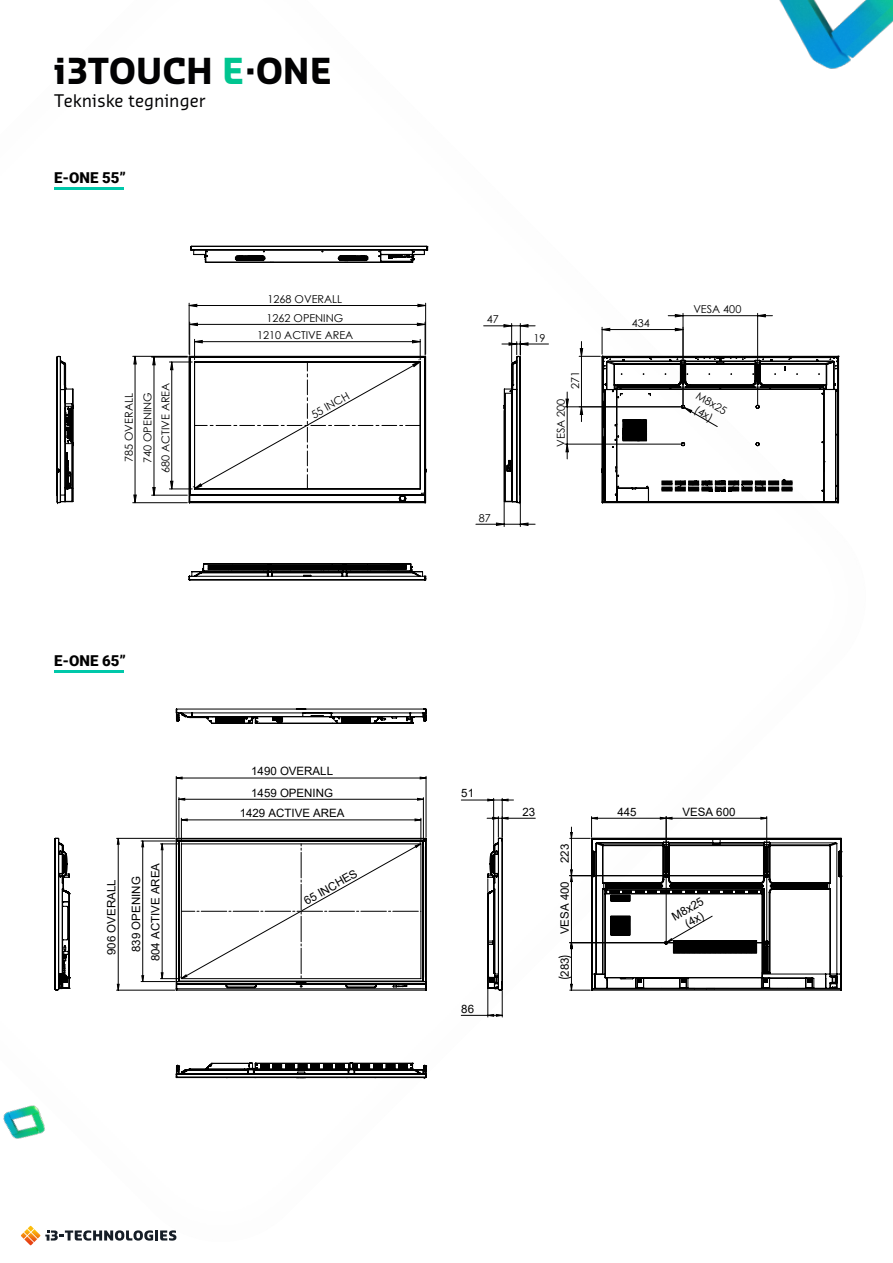
<style>
.page{position:relative;width:893px;height:1263px;background:#fff}
.page>*{position:absolute;margin:0;border:0;box-sizing:border-box;transform-origin:0 0}
.t1{font:700 34.95px "Sansa";color:#020203}
.t2{font:16.95px "Sansa";color:#020203}
.t3{font:900 15px "Roboto";color:#000}
.t4{font:11.55px/21.3px "Arial";color:#000}
.t5{font:10.95px/12.9px "Century Gothic";color:#000;text-align:center}
.s1{color:#00c590}
</style>
<div class="page">
<img style="left:779px;top:0;width:114px;height:69px">
<img style="left:3px;top:1105px;width:42px;height:34px">
<hr style="left:54px;top:188px;width:69px;height:2px;background:#00c8aa">
<hr style="left:54px;top:670px;width:69px;height:3px;background:#00c8aa">
<svg style="left:57px;top:246px;width:782px;height:334px"></svg>
<hr style="left:425px;top:303px;width:1px;height:51px;background:#000">
<hr style="left:189px;top:303px;width:1px;height:51px;background:#000">
<svg style="left:476px;top:525px;width:59px;height:1px"></svg>
<hr style="left:683px;top:313px;width:1px;height:91px;background:#000">
<hr style="left:757px;top:313px;width:1px;height:91px;background:#000">
<hr style="left:133px;top:356px;width:54px;height:1px;background:#000">
<hr style="left:133px;top:502px;width:54px;height:1px;background:#000">
<svg style="left:189px;top:304px;width:494px;height:221px"></svg>
<svg style="left:134px;top:356px;width:434px;height:147px"></svg>
<svg style="left:169px;top:314px;width:603px;height:176px"></svg>
<hr style="left:176px;top:776px;width:1px;height:61px;background:#000">
<hr style="left:426px;top:776px;width:1px;height:61px;background:#000">
<hr style="left:141px;top:841px;width:34px;height:1px;background:#000">
<hr style="left:141px;top:981px;width:34px;height:1px;background:#000">
<hr style="left:117px;top:838px;width:58px;height:1px;background:#000">
<hr style="left:117px;top:990px;width:58px;height:1px;background:#000">
<svg style="left:176px;top:777px;width:360px;height:239px"></svg>
<svg style="left:487px;top:799px;width:26px;height:2px"></svg>
<svg style="left:117px;top:838px;width:27px;height:152px"></svg>
<svg style="left:179px;top:798px;width:245px;height:2px"></svg>
<svg style="left:160px;top:818px;width:267px;height:173px"></svg>
<svg style="left:461px;top:816px;width:47px;height:201px"></svg>
<svg style="left:54px;top:838px;width:16px;height:152px"></svg>
<svg style="left:558px;top:816px;width:284px;height:175px"></svg>
<svg style="left:176px;top:1062px;width:251px;height:16px"></svg>
<svg style="left:176px;top:708px;width:251px;height:16px"></svg>
<h1 class="t1" style="left:54px;top:48px;width:280px">i3TOUCH <span class="s1">E</span>·ONE</h1>
<h2 class="t2" style="left:54px;top:90px;width:153px">Tekniske tegninger</h2>
<p class="t3" style="left:54px;top:168px;width:73px">E-ONE 55”</p>
<p class="t5" style="left:119px;top:463px;width:72px;line-height:18.9px;text-align:left;rotate:-90deg">785 OVERALL<br>740 OPENING</p>
<p class="t5" style="left:159px;top:473px;width:92px;rotate:-90deg">680 ACTIVE AREA</p>
<p class="t5" style="left:267px;top:293px;width:76px">1268 OVERALL</p>
<p class="t5" style="left:266px;top:311px;width:78px">1262 OPENING</p>
<p class="t5" style="left:257px;top:329px;width:98px">1210 ACTIVE AREA</p>
<p class="t5" style="left:309px;top:409px;width:43px;rotate:-29deg">55 INCH</p>
<p class="t3" style="left:54px;top:650px;width:73px">E-ONE 65”</p>
<p class="t4" style="left:99px;top:955px;width:80px;line-height:24.5px;rotate:-90deg">906 OVERALL<br>839 OPENING</p>
<p class="t4" style="left:145px;top:961px;width:100px;rotate:-90deg">804 ACTIVE AREA</p>
<p class="t4" style="left:251px;top:761px;width:83px">1490 OVERALL<br>1459 OPENING</p>
<p class="t4" style="left:240px;top:802px;width:106px">1429 ACTIVE AREA</p>
<p class="t4" style="left:300px;top:892px;width:61px;rotate:-29deg">65 INCHES</p>
<p class="t5" style="left:487px;top:313px;width:14px">47</p>
<p class="t5" style="left:479px;top:511px;width:14px">87</p>
<p class="t5" style="left:533px;top:331px;width:14px">19</p>
<p class="t5" style="left:568px;top:389px;width:20px;rotate:-90deg">271</p>
<p class="t5" style="left:554px;top:447px;width:50px;rotate:-90deg">VESA 200</p>
<p class="t5" style="left:632px;top:317px;width:20px">434</p>
<p class="t5" style="left:693px;top:303px;width:50px">VESA 400</p>
<p class="t5" style="left:701px;top:389px;width:35px;rotate:30deg">M8x25 (4x)</p>
<p class="t4" style="left:461px;top:783px;width:14px">51</p>
<p class="t4" style="left:461px;top:998px;width:14px">86</p>
<p class="t4" style="left:522px;top:801px;width:14px">23</p>
<p class="t4" style="left:554px;top:863px;width:21px;rotate:-90deg">223</p>
<p class="t4" style="left:554px;top:934px;width:55px;rotate:-90deg">VESA 400</p>
<p class="t4" style="left:554px;top:977px;width:21px;rotate:-90deg">283</p>
<p class="t4" style="left:617px;top:801px;width:21px">445</p>
<p class="t4" style="left:682px;top:801px;width:55px">VESA 600</p>
<p class="t4" style="left:670px;top:911px;width:36px;line-height:12.9px;text-align:center;rotate:-30deg">M8x25 (4x)</p>
</div>
